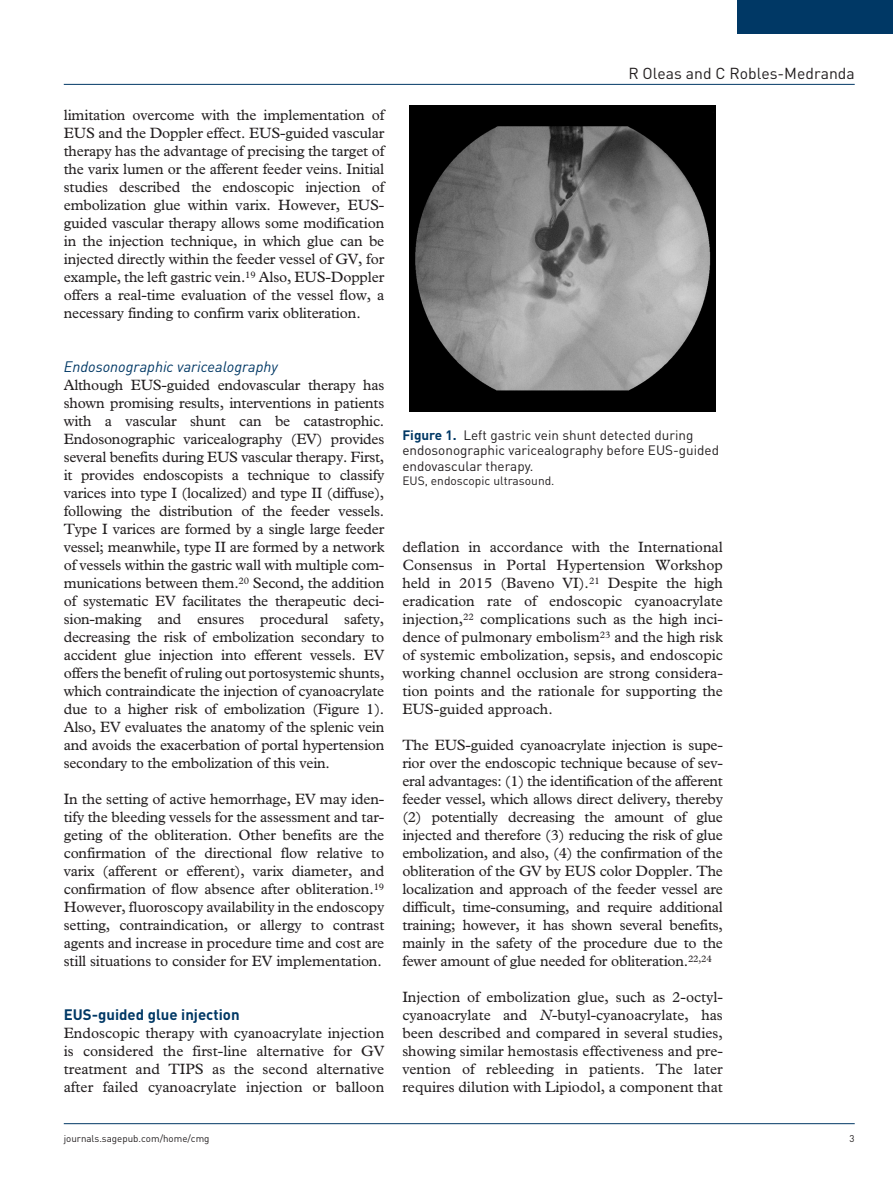
<style>
.page{position:relative;width:893px;height:1191px;background:#fff}
.page>*{position:absolute;margin:0;border:0;box-sizing:border-box;transform-origin:0 0}
.t1{font:15.75px "DIN";color:#231f20}
.t2{font:15px/18px "Plantin Std";letter-spacing:-.01em;color:#231f20;text-align:justify}
.t3{font:italic 15px "DIN";color:#003865}
.t4{font:700 15px "DIN";color:#003865}
.t5{font:13.5px/15.8px "DIN";color:#231f20}
.t6{font:12px "DIN";color:#231f20}
.t7{font:9.75px "DIN";color:#231f20}
.s1{font-weight:700;color:#003865}
.s2{font-style:italic}
</style>
<div class="page">
<hr style="left:64px;top:84px;width:791px;height:1px;background:#003865">
<hr style="left:64px;top:1123px;width:791px;height:1px;background:#003865">
<div style="left:738px;top:0;width:155px;height:34px;background:#003865"></div>
<img style="left:410px;top:106px;width:306px;height:306px">
<p class="t2" style="left:64px;top:106px;width:322px">limitation overcome with the implementation of EUS and the Doppler effect. EUS-guided vascular therapy has the advantage of precising the target of the varix lumen or the afferent feeder veins. Initial studies described the endoscopic injection of embolization glue within varix. However, EUS&shy;guided vascular therapy allows some modification in the injection technique, in which glue can be injected directly within the feeder vessel of GV, for example, the left gastric vein.<sup>19</sup> Also, EUS-Doppler offers a real-time evaluation of the vessel flow, a necessary finding to confirm varix obliteration.</p>
<p class="t3" style="left:64px;top:357px;width:216px">Endosonographic varicealography</p>
<p class="t2" style="left:64px;top:376px;width:322px">Although EUS-guided endovascular therapy has shown promising results, interventions in patients with a vascular shunt can be catastrophic.<br>Endosonographic varicealography (EV) provides several benefits during EUS vascular therapy. First, it provides endoscopists a technique to classify varices into type I (localized) and type II (diffuse), following the distribution of the feeder vessels.<br>Type I varices are formed by a single large feeder vessel; meanwhile, type II are formed by a network of vessels within the gastric wall with multiple com&shy;munications between them.<sup>20</sup> Second, the addition of systematic EV facilitates the therapeutic deci&shy;sion-making and ensures procedural safety, decreasing the risk of embolization secondary to accident glue injection into efferent vessels. EV offers the benefit of ruling out portosystemic shunts, which contraindicate the injection of cyanoacrylate due to a higher risk of embolization (Figure 1).<br>Also, EV evaluates the anatomy of the splenic vein and avoids the exacerbation of portal hypertension secondary to the embolization of this vein.</p>
<p class="t2" style="left:64px;top:790px;width:322px">In the setting of active hemorrhage, EV may iden&shy;tify the bleeding vessels for the assessment and tar&shy;geting of the obliteration. Other benefits are the confirmation of the directional flow relative to varix (afferent or efferent), varix diameter, and confirmation of flow absence after obliteration.<sup>19<br></sup>However, fluoroscopy availability in the endoscopy setting, contraindication, or allergy to contrast agents and increase in procedure time and cost are still situations to consider for EV implementation.</p>
<p class="t4" style="left:64px;top:1005px;width:177px">EUS-guided glue injection</p>
<p class="t2" style="left:64px;top:1024px;width:322px">Endoscopic therapy with cyanoacrylate injection is considered the first-line alternative for GV treatment and TIPS as the second alternative after failed cyanoacrylate injection or balloon</p>
<p class="t1" style="left:628px;top:63px;width:228px">R Oleas and C Robles-Medranda</p>
<p class="t5" style="left:402px;top:426px;width:318px"><span class="s1">Figure 1.</span> Left gastric vein shunt detected during endosonographic varicealography before EUS-guided endovascular therapy.</p>
<p class="t6" style="left:402px;top:473px;width:154px">EUS, endoscopic ultrasound.</p>
<p class="t2" style="left:402px;top:538px;width:322px">deflation in accordance with the International Consensus in Portal Hypertension Workshop held in 2015 (Baveno VI).<sup>21</sup> Despite the high eradication rate of endoscopic cyanoacrylate injection,<sup>22</sup> complications such as the high inci&shy;dence of pulmonary embolism<sup>23</sup> and the high risk of systemic embolization, sepsis, and endoscopic working channel occlusion are strong considera&shy;tion points and the rationale for supporting the EUS-guided approach.</p>
<p class="t2" style="left:402px;top:736px;width:322px">The EUS-guided cyanoacrylate injection is supe&shy;rior over the endoscopic technique because of sev&shy;eral advantages: (1) the identification of the afferent feeder vessel, which allows direct delivery, thereby (2) potentially decreasing the amount of glue injected and therefore (3) reducing the risk of glue embolization, and also, (4) the confirmation of the obliteration of the GV by EUS color Doppler. The localization and approach of the feeder vessel are difficult, time-consuming, and require additional training; however, it has shown several benefits, mainly in the safety of the procedure due to the fewer amount of glue needed for obliteration.<sup>22,24</sup></p>
<p class="t2" style="left:402px;top:988px;width:322px">Injection of embolization glue, such as 2-octyl&shy;cyanoacrylate and <span class="s2">N</span>-butyl-cyanoacrylate, has been described and compared in several studies, showing similar hemostasis effectiveness and pre&shy;vention of rebleeding in patients. The later requires dilution with Lipiodol, a component that</p>
<p class="t7" style="left:64px;top:1132px;width:147px">journals.sagepub.com/home/cmg</p>
<p class="t7" style="left:850px;top:1132px;width:7px">3</p>
</div>
